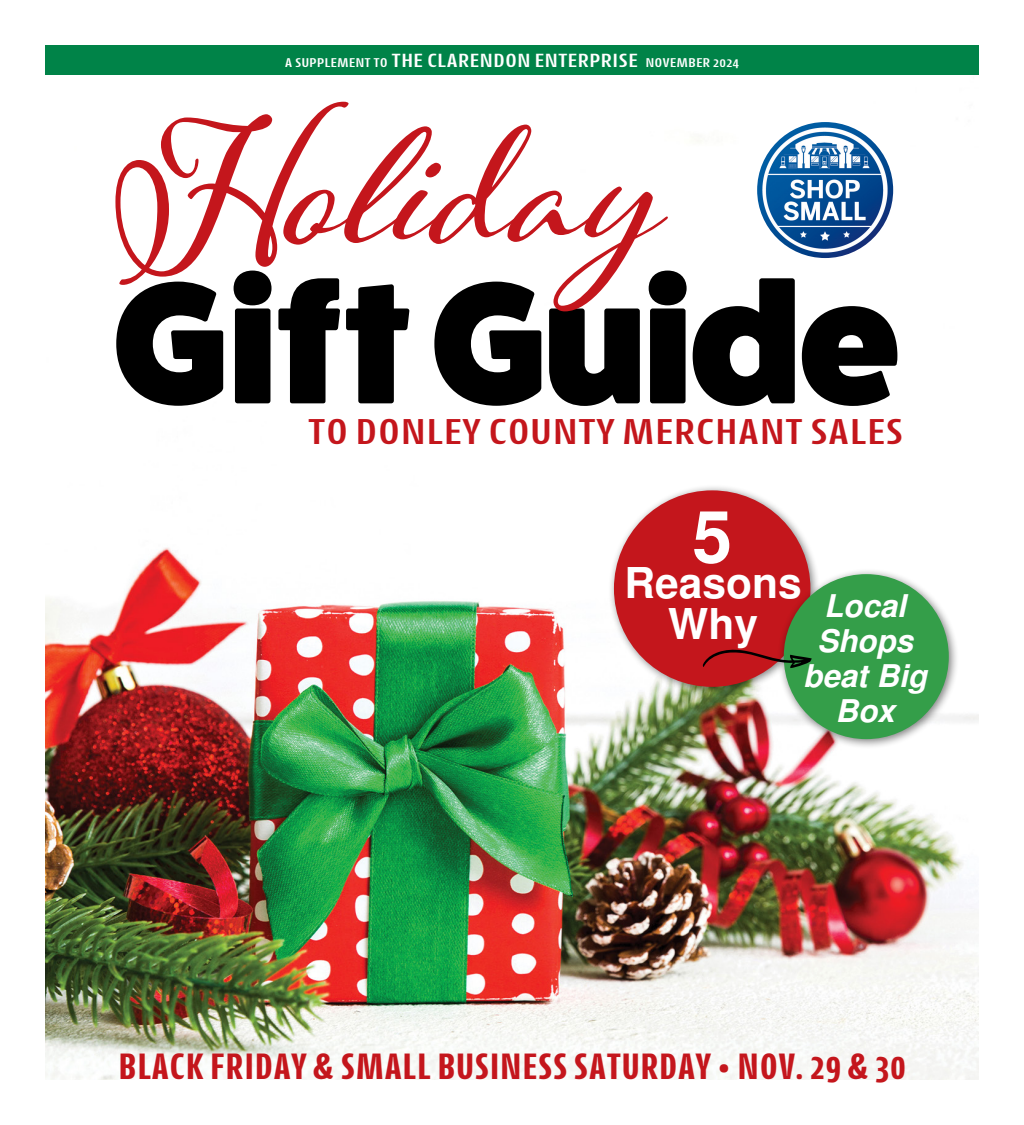
<style>
.page{position:relative;width:1024px;height:1125px;background:#fff}
.page>*{position:absolute;margin:0;border:0;box-sizing:border-box;transform-origin:0 0}
.t1{font:700 228.62px "Adorn S Pomander";color:#c4161c}
.t2{font:800 172.5px "Fat Frank";letter-spacing:-.015em;color:#000}
.t3{font:700 71.5px "Free Sans";color:#fff}
.t4{font:700 42.5px "Free Sans";color:#fff}
.t5{font:700 37.5px "Cantiga Cnd";letter-spacing:.01em;color:#c4161c}
.t6{font:600 36.75px "Cantiga";letter-spacing:.01em;color:#c4161c}
.t7{font:italic 700 31.38px/35px "Free Sans";color:#fff;text-align:center}
.t8{font:600 13px "Cantiga";letter-spacing:.01em;color:#fff}
.s1{font-size:19.5px}
</style>
<div class="page">
<img style="left:45px;top:74px;width:934px;height:1006px">
<div style="left:607px;top:484px;width:214px;height:213px;background:#000;opacity:.5"></div>
<div style="left:614px;top:490px;width:196px;height:197px;background:#c4161c;border-radius:50%"></div>
<div style="left:777px;top:568px;width:182px;height:182px;background:#000;opacity:.5"></div>
<div style="left:784px;top:574px;width:165px;height:165px;background:#349e49;border-radius:50%"></div>
<svg style="left:702px;top:649px;width:110px;height:19px"></svg>
<div style="left:45px;top:45px;width:934px;height:29px;background:#008348"></div>
<img style="left:757px;top:122px;width:136px;height:136px;border-radius:68px">
<p class="t8" style="left:285px;top:54px;width:456px">A SUPPLEMENT TO <span class="s1">THE CLARENDON ENTERPRISE</span> NOVEMBER 2024</p>
<p class="t1" style="left:115px;top:23px;width:550px">Holiday</p>
<p class="t2" style="left:113px;top:247px;width:789px">Gift Guide</p>
<p class="t6" style="left:308px;top:408px;width:597px">TO DONLEY COUNTY MERCHANT SALES</p>
<p class="t3" style="left:692px;top:486px;width:41px">5</p>
<p class="t4" style="left:624px;top:552px;width:179px">Reasons</p>
<p class="t4" style="left:668px;top:594px;width:91px">Why</p>
<p class="t7" style="left:803px;top:587px;width:125px">Local<br>Shops beat Big<br>Box</p>
<p class="t5" style="left:118px;top:1043px;width:789px">BLACK FRIDAY &amp; SMALL BUSINESS SATURDAY • NOV. 29 &amp; 30</p>
</div>
